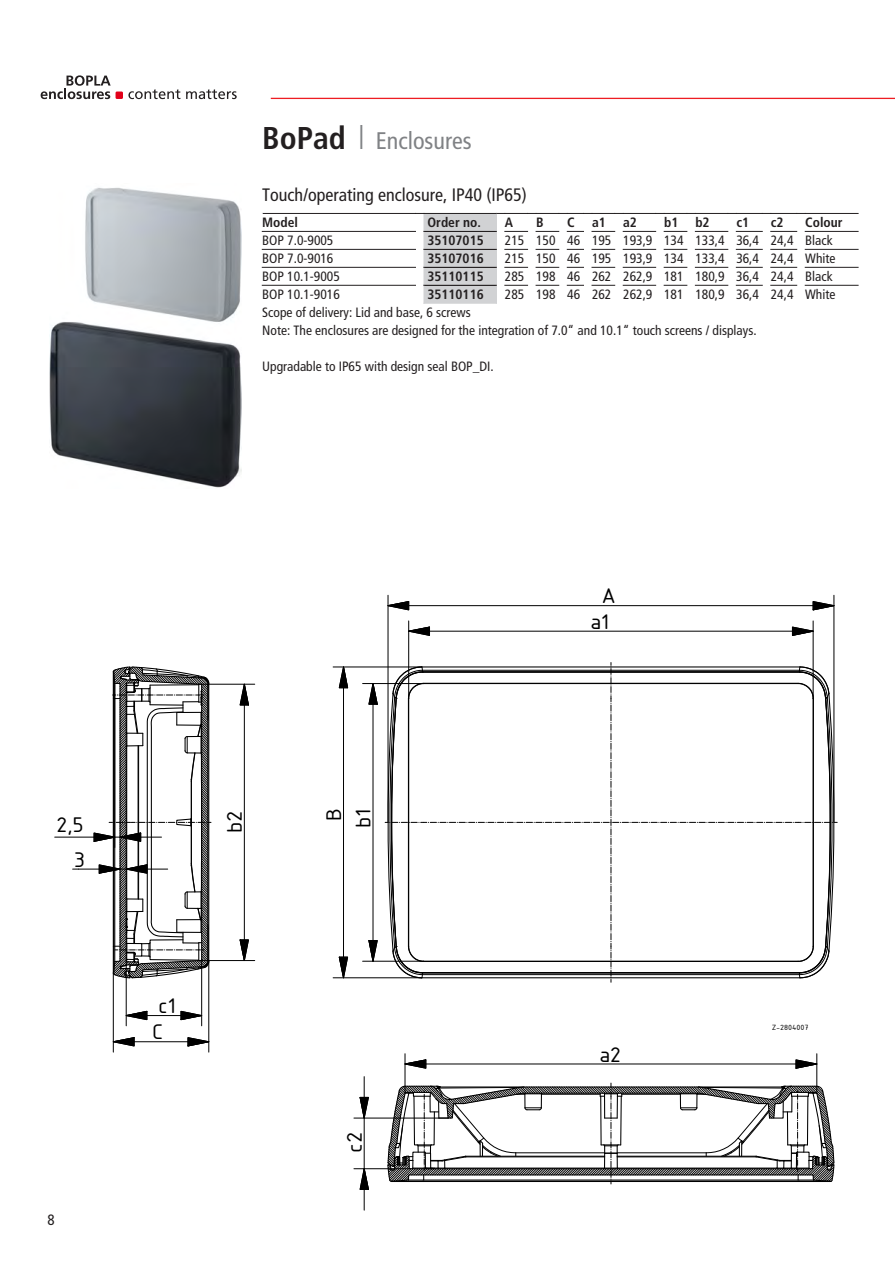
<style>
.page{position:relative;width:895px;height:1263px;background:#fff}
.page>*{position:absolute;margin:0;border:0;box-sizing:border-box;transform-origin:0 0}
.t1{font:condensed 24px "Frutiger LT Com";color:#808285}
.t2{font:22.95px "ISOCPEUR";letter-spacing:-.015em;color:#000;scale:1.1 1}
.t3{font:condensed 18px "Frutiger LT Com";color:#231f20}
.t4{font:condensed 15px "Frutiger LT Com";color:#231f20}
.t5{font:condensed 13.5px/18px "Frutiger LT Com";color:#231f20}
.t6{font:700 condensed 13.5px "Frutiger LT Com";color:#231f20}
.t7{font:8.1px "ISOCPEUR";letter-spacing:-.01em;color:#000;scale:1.1 1}
.s1{font-weight:700;font-size:31.5px;color:#231f20}
</style>
<div class="page">
<div style="left:115px;top:92px;width:8px;height:7px;background:#e2001a"></div>
<svg style="left:128px;top:89px;width:52px;height:10px"></svg>
<svg style="left:186px;top:89px;width:50px;height:10px"></svg>
<svg style="left:41px;top:75px;width:70px;height:24px"></svg>
<hr style="left:271px;top:98px;width:623px;height:1px;background:#ee1d23">
<hr style="left:804px;top:285px;width:53px;height:1px;background:#231f20">
<svg style="left:770px;top:285px;width:26px;height:1px"></svg>
<svg style="left:736px;top:285px;width:26px;height:1px"></svg>
<hr style="left:695px;top:285px;width:32px;height:1px;background:#231f20">
<svg style="left:664px;top:285px;width:22px;height:1px"></svg>
<hr style="left:623px;top:285px;width:32px;height:1px;background:#231f20">
<div style="left:424px;top:285px;width:72px;height:18px;background:#d1d2d4"></div>
<hr style="left:424px;top:303px;width:72px;height:1px;background:#d1d2d4">
<hr style="left:262px;top:285px;width:153px;height:1px;background:#231f20">
<hr style="left:804px;top:267px;width:53px;height:1px;background:#231f20">
<svg style="left:770px;top:267px;width:26px;height:1px"></svg>
<svg style="left:736px;top:267px;width:26px;height:1px"></svg>
<hr style="left:695px;top:267px;width:32px;height:1px;background:#231f20">
<svg style="left:664px;top:267px;width:22px;height:1px"></svg>
<hr style="left:623px;top:267px;width:32px;height:1px;background:#231f20">
<div style="left:424px;top:267px;width:72px;height:18px;background:#d1d2d4"></div>
<hr style="left:424px;top:285px;width:72px;height:1px;background:#231f20">
<hr style="left:262px;top:267px;width:153px;height:1px;background:#231f20">
<hr style="left:804px;top:249px;width:53px;height:1px;background:#231f20">
<svg style="left:770px;top:249px;width:26px;height:1px"></svg>
<svg style="left:736px;top:249px;width:26px;height:1px"></svg>
<hr style="left:695px;top:249px;width:32px;height:1px;background:#231f20">
<svg style="left:664px;top:249px;width:22px;height:1px"></svg>
<hr style="left:623px;top:249px;width:32px;height:1px;background:#231f20">
<div style="left:424px;top:249px;width:72px;height:18px;background:#d1d2d4"></div>
<hr style="left:424px;top:267px;width:72px;height:1px;background:#231f20">
<hr style="left:262px;top:249px;width:153px;height:1px;background:#231f20">
<hr style="left:804px;top:231px;width:53px;height:1px;background:#231f20">
<svg style="left:770px;top:231px;width:26px;height:1px"></svg>
<svg style="left:736px;top:231px;width:26px;height:1px"></svg>
<hr style="left:695px;top:231px;width:32px;height:1px;background:#231f20">
<svg style="left:664px;top:231px;width:22px;height:1px"></svg>
<hr style="left:623px;top:231px;width:32px;height:1px;background:#231f20">
<div style="left:424px;top:231px;width:72px;height:18px;background:#d1d2d4"></div>
<hr style="left:424px;top:249px;width:72px;height:1px;background:#231f20">
<hr style="left:262px;top:231px;width:153px;height:1px;background:#231f20">
<hr style="left:804px;top:213px;width:53px;height:1px;background:#231f20">
<svg style="left:727px;top:213px;width:77px;height:1px"></svg>
<hr style="left:695px;top:213px;width:32px;height:1px;background:#231f20">
<svg style="left:655px;top:213px;width:40px;height:1px"></svg>
<hr style="left:623px;top:213px;width:32px;height:1px;background:#231f20">
<div style="left:424px;top:213px;width:72px;height:18px;background:#d1d2d4"></div>
<svg style="left:496px;top:213px;width:127px;height:90px"></svg>
<hr style="left:424px;top:213px;width:72px;height:1px;background:#231f20">
<hr style="left:424px;top:231px;width:72px;height:1px;background:#231f20">
<svg style="left:415px;top:213px;width:9px;height:90px"></svg>
<hr style="left:262px;top:213px;width:153px;height:1px;background:#231f20">
<img style="left:49px;top:187px;width:192px;height:301px">
<svg style="left:368px;top:935px;width:10px;height:26px"></svg>
<svg style="left:368px;top:684px;width:9px;height:21px"></svg>
<hr style="left:372px;top:704px;width:1px;height:236px;background:#000">
<hr style="left:362px;top:683px;width:61px;height:1px;background:#000">
<hr style="left:362px;top:961px;width:61px;height:1px;background:#000">
<svg style="left:338px;top:956px;width:10px;height:23px"></svg>
<svg style="left:338px;top:666px;width:10px;height:22px"></svg>
<hr style="left:343px;top:688px;width:1px;height:269px;background:#000">
<hr style="left:333px;top:667px;width:88px;height:1px;background:#000">
<hr style="left:333px;top:977px;width:88px;height:1px;background:#000">
<svg style="left:409px;top:626px;width:21px;height:10px"></svg>
<svg style="left:791px;top:626px;width:23px;height:10px"></svg>
<hr style="left:429px;top:631px;width:363px;height:1px;background:#000">
<hr style="left:812px;top:621px;width:1px;height:77px;background:#000">
<hr style="left:408px;top:621px;width:1px;height:77px;background:#000">
<svg style="left:385px;top:662px;width:451px;height:320px"></svg>
<svg style="left:388px;top:601px;width:21px;height:9px"></svg>
<svg style="left:812px;top:601px;width:23px;height:9px"></svg>
<hr style="left:408px;top:605px;width:404px;height:1px;background:#000">
<hr style="left:833px;top:595px;width:1px;height:227px;background:#000">
<hr style="left:387px;top:595px;width:1px;height:227px;background:#000">
<svg style="left:405px;top:1059px;width:21px;height:10px"></svg>
<svg style="left:795px;top:1059px;width:23px;height:10px"></svg>
<hr style="left:425px;top:1064px;width:370px;height:1px;background:#000">
<hr style="left:816px;top:1054px;width:1px;height:39px;background:#000">
<hr style="left:404px;top:1054px;width:1px;height:39px;background:#000">
<svg style="left:239px;top:683px;width:10px;height:23px"></svg>
<svg style="left:239px;top:939px;width:10px;height:23px"></svg>
<hr style="left:244px;top:705px;width:1px;height:235px;background:#000">
<hr style="left:201px;top:960px;width:54px;height:1px;background:#000">
<hr style="left:201px;top:684px;width:54px;height:1px;background:#000">
<svg style="left:112px;top:1037px;width:23px;height:9px"></svg>
<svg style="left:187px;top:1037px;width:23px;height:9px"></svg>
<hr style="left:134px;top:1041px;width:54px;height:1px;background:#000">
<hr style="left:113px;top:973px;width:1px;height:79px;background:#000">
<hr style="left:208px;top:961px;width:1px;height:91px;background:#000">
<svg style="left:125px;top:1011px;width:22px;height:9px"></svg>
<svg style="left:180px;top:1011px;width:23px;height:9px"></svg>
<hr style="left:147px;top:1015px;width:34px;height:1px;background:#000">
<hr style="left:126px;top:961px;width:1px;height:65px;background:#000">
<hr style="left:201px;top:959px;width:1px;height:67px;background:#000">
<svg style="left:359px;top:1076px;width:10px;height:45px"></svg>
<svg style="left:359px;top:1166px;width:10px;height:44px"></svg>
<hr style="left:364px;top:1118px;width:1px;height:51px;background:#000">
<hr style="left:354px;top:1168px;width:56px;height:1px;background:#000">
<svg style="left:386px;top:1083px;width:449px;height:101px"></svg>
<hr style="left:354px;top:1118px;width:70px;height:1px;background:#000">
<hr style="left:55px;top:837px;width:39px;height:1px;background:#000">
<svg style="left:73px;top:666px;width:138px;height:315px"></svg>
<p class="t1" style="left:262px;top:126px;width:211px"><span class="s1">BoPad</span> | Enclosures</p>
<p class="t3" style="left:262px;top:183px;width:266px">Touch/operating enclosure, IP40 (IP65)</p>
<p class="t6" style="left:262px;top:214px;width:37px">Model</p>
<p class="t6" style="left:427px;top:214px;width:55px">Order no.</p>
<p class="t6" style="left:504px;top:214px;width:10px">A</p>
<p class="t6" style="left:536px;top:214px;width:9px">B</p>
<p class="t6" style="left:567px;top:214px;width:9px">C</p>
<p class="t6" style="left:591px;top:214px;width:15px">a1</p>
<p class="t6" style="left:623px;top:214px;width:15px">a2</p>
<p class="t6" style="left:664px;top:214px;width:16px">b1</p>
<p class="t6" style="left:695px;top:214px;width:16px">b2</p>
<p class="t6" style="left:736px;top:214px;width:14px">c1</p>
<p class="t6" style="left:770px;top:214px;width:14px">c2</p>
<p class="t6" style="left:804px;top:214px;width:39px">Colour</p>
<p class="t5" style="left:262px;top:231px;width:73px">BOP 7.0-9005</p>
<p class="t6" style="left:427px;top:232px;width:58px">35107015</p>
<p class="t5" style="left:504px;top:231px;width:329px">215 150 46 195 193,9 134 133,4 36,4 24,4 Black</p>
<p class="t5" style="left:262px;top:249px;width:73px">BOP 7.0-9016</p>
<p class="t6" style="left:427px;top:250px;width:58px">35107016</p>
<p class="t5" style="left:504px;top:249px;width:332px">215 150 46 195 193,9 134 133,4 36,4 24,4 White</p>
<p class="t5" style="left:262px;top:267px;width:79px">BOP 10.1-9005</p>
<p class="t6" style="left:427px;top:268px;width:58px">35110115</p>
<p class="t5" style="left:504px;top:267px;width:329px">285 198 46 262 262,9 181 180,9 36,4 24,4 Black</p>
<p class="t5" style="left:262px;top:285px;width:79px">BOP 10.1-9016</p>
<p class="t6" style="left:427px;top:286px;width:58px">35110116</p>
<p class="t5" style="left:504px;top:285px;width:332px">285 198 46 262 262,9 181 180,9 36,4 24,4 White</p>
<p class="t5" style="left:262px;top:303px;width:495px">Scope of delivery: Lid and base, 6 screws<br>Note: The enclosures are designed for the integration of 7.0“ and 10.1“ touch screens / displays.</p>
<p class="t5" style="left:262px;top:357px;width:233px">Upgradable to IP65 with design seal BOP_DI.</p>
<h2 class="t2" style="left:56px;top:817px;width:27px">2,5</h2>
<h2 class="t2" style="left:74px;top:852px;width:12px">3</h2>
<p class="t4" style="left:47px;top:1211px;width:9px">8</p>
<h2 class="t2" style="left:227px;top:833px;width:22px;rotate:-90deg">b2</h2>
<h2 class="t2" style="left:158px;top:998px;width:17px">c1</h2>
<h2 class="t2" style="left:152px;top:1024px;width:12px">C</h2>
<h2 class="t2" style="left:326px;top:821px;width:13px;rotate:-90deg">B</h2>
<h2 class="t2" style="left:355px;top:828px;width:19px;rotate:-90deg">b1</h2>
<h2 class="t2" style="left:347px;top:1153px;width:20px;rotate:-90deg">c2</h2>
<h2 class="t2" style="left:601px;top:588px;width:15px">A</h2>
<h2 class="t2" style="left:589px;top:614px;width:19px">a1</h2>
<h2 class="t2" style="left:598px;top:1047px;width:22px">a2</h2>
<p class="t7" style="left:771px;top:1025px;width:35px">Z-2804007</p>
</div>
